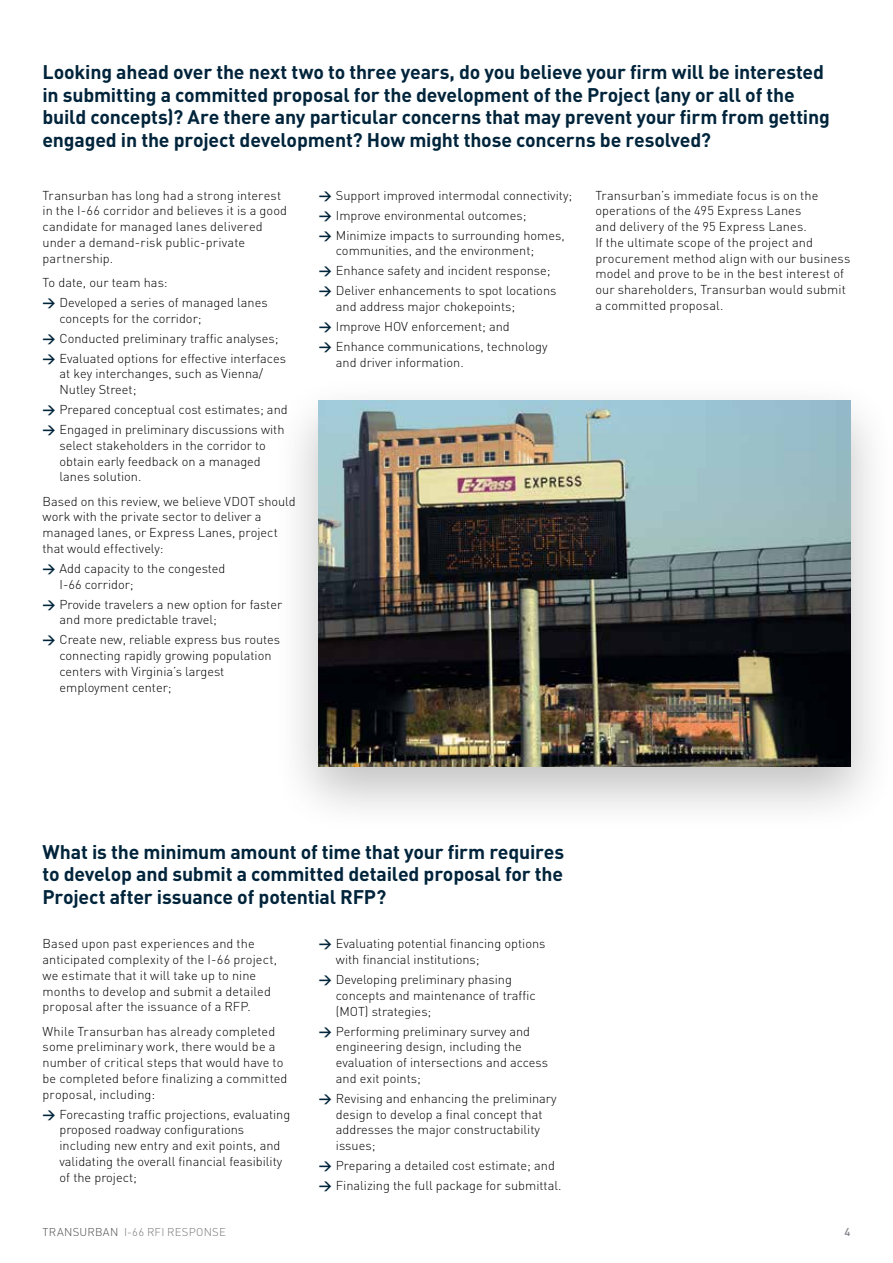
<style>
.page{position:relative;width:893px;height:1263px;background:#fff}
.page>*{position:absolute;margin:0;border:0;box-sizing:border-box;transform-origin:0 0}
.t1{font:700 19.5px/22.5px "DIN";letter-spacing:-.01em;color:#00243b}
.t2{font:300 12.75px/15.8px "DIN";color:#000}
.t3{font:300 11.25px "DIN";letter-spacing:.02em;color:#77787b}
.t4{font:500 11.25px "DIN";color:#81848a}
.s1{font-family:"DIN Bold Alternate";font-weight:400;color:#00243b}
.s2{color:#4d4d4f}
</style>
<div class="page">
<div style="left:271px;top:375px;width:622px;height:460px;background:#000;opacity:.25"></div>
<img style="left:319px;top:401px;width:531px;height:365px">
<p class="t1" style="left:43px;top:60px;width:789px">Looking ahead over the next two to three years, do you believe your firm will be interested in submitting a committed proposal for the development of the Project (any or all of the build concepts)? Are there any particular concerns that may prevent your firm from getting engaged in the project development? How might those concerns be resolved?</p>
<p class="t2" style="left:43px;top:187px;width:246px">Transurban has long had a strong interest in the I-66 corridor and believes it is a good candidate for managed lanes delivered under a demand-risk public-private partnership.</p>
<p class="t2" style="left:43px;top:272px;width:227px;line-height:20px">To date, our team has:<br><span class="s1">&gt;</span> Developed a series of managed lanes</p>
<p class="t2" style="left:43px;top:308px;width:245px;line-height:20px;text-indent:17px">concepts for the corridor;<br><span class="s1">&gt;</span> Conducted preliminary traffic analyses; <span class="s1">&gt;</span> Evaluated options for effective interfaces</p>
<p class="t2" style="left:60px;top:365px;width:205px">at key interchanges, such as Vienna/<br>Nutley Street;</p>
<p class="t2" style="left:43px;top:399px;width:247px;line-height:20px"><span class="s1">&gt;</span> Prepared conceptual cost estimates; and <span class="s1">&gt;</span> Engaged in preliminary discussions with</p>
<p class="t2" style="left:60px;top:437px;width:208px">select stakeholders in the corridor to obtain early feedback on a managed lanes solution.</p>
<p class="t2" style="left:43px;top:493px;width:255px">Based on this review, we believe VDOT should work with the private sector to deliver a managed lanes, or Express Lanes, project that would effectively:</p>
<p class="t2" style="left:60px;top:560px;width:167px;text-indent:-17px"><span class="s1">&gt;</span> Add capacity to the congested<br>I-66 corridor;</p>
<p class="t2" style="left:60px;top:596px;width:224px;text-indent:-17px"><span class="s1">&gt;</span> Provide travelers a new option for faster and more predictable travel;</p>
<p class="t2" style="left:60px;top:631px;width:222px;text-indent:-17px"><span class="s1">&gt;</span> Create new, reliable express bus routes connecting rapidly growing population centers with Virginia’s largest employment center;</p>
<p class="t2" style="left:319px;top:185px;width:255px;line-height:20px"><span class="s1">&gt;</span> Support improved intermodal connectivity; <span class="s1">&gt;</span> Improve environmental outcomes;<br><span class="s1">&gt;</span> Minimize impacts to surrounding homes,</p>
<p class="t2" style="left:319px;top:240px;width:239px;line-height:20px;text-align:center">communities, and the environment;<br><span class="s1">&gt;</span> Enhance safety and incident response; <span class="s1">&gt;</span> Deliver enhancements to spot locations</p>
<p class="t2" style="left:319px;top:296px;width:230px;line-height:20px;text-indent:17px">and address major chokepoints;<br><span class="s1">&gt;</span> Improve HOV enforcement; and<br><span class="s1">&gt;</span> Enhance communications, technology</p>
<p class="t2" style="left:336px;top:354px;width:129px">and driver information.</p>
<p class="t2" style="left:595px;top:187px;width:257px">Transurban’s immediate focus is on the operations of the 495 Express Lanes<br>and delivery of the 95 Express Lanes.<br>If the ultimate scope of the project and procurement method align with our business model and prove to be in the best interest of our shareholders, Transurban would submit a committed proposal.</p>
<h1 class="t1" style="left:43px;top:840px;width:523px;text-align:justify">What is the minimum amount of time that your firm requires to develop and submit a committed detailed proposal for the Project after issuance of potential RFP?</h1>
<p class="t2" style="left:43px;top:935px;width:236px">Based upon past experiences and the anticipated complexity of the I-66 project, we estimate that it will take up to nine months to develop and submit a detailed proposal after the issuance of a RFP.</p>
<p class="t2" style="left:43px;top:1022px;width:246px">While Transurban has already completed some preliminary work, there would be a number of critical steps that would have to be completed before finalizing a committed proposal, including:</p>
<p class="t2" style="left:60px;top:1105px;width:232px;text-indent:-17px"><span class="s1">&gt;</span> Forecasting traffic projections, evaluating proposed roadway configurations including new entry and exit points, and validating the overall financial feasibility of the project;</p>
<p class="t2" style="left:336px;top:935px;width:211px;text-indent:-17px"><span class="s1">&gt;</span> Evaluating potential financing options with financial institutions;</p>
<p class="t2" style="left:336px;top:971px;width:201px;text-indent:-17px"><span class="s1">&gt;</span> Developing preliminary phasing concepts and maintenance of traffic (MOT) strategies;</p>
<p class="t2" style="left:336px;top:1022px;width:214px;text-indent:-17px"><span class="s1">&gt;</span> Performing preliminary survey and engineering design, including the evaluation of intersections and access and exit points;</p>
<p class="t2" style="left:336px;top:1090px;width:222px;text-indent:-17px"><span class="s1">&gt;</span> Revising and enhancing the preliminary design to develop a final concept that addresses the major constructability issues;</p>
<p class="t2" style="left:319px;top:1155px;width:244px;line-height:20px"><span class="s1">&gt;</span> Preparing a detailed cost estimate; and <span class="s1">&gt;</span> Finalizing the full package for submittal.</p>
<p class="t3" style="left:43px;top:1224px;width:185px"><span class="s2">TRANSURBAN</span> I-66 RFI RESPONSE</p>
<p class="t4" style="left:844px;top:1224px;width:7px">4</p>
</div>
